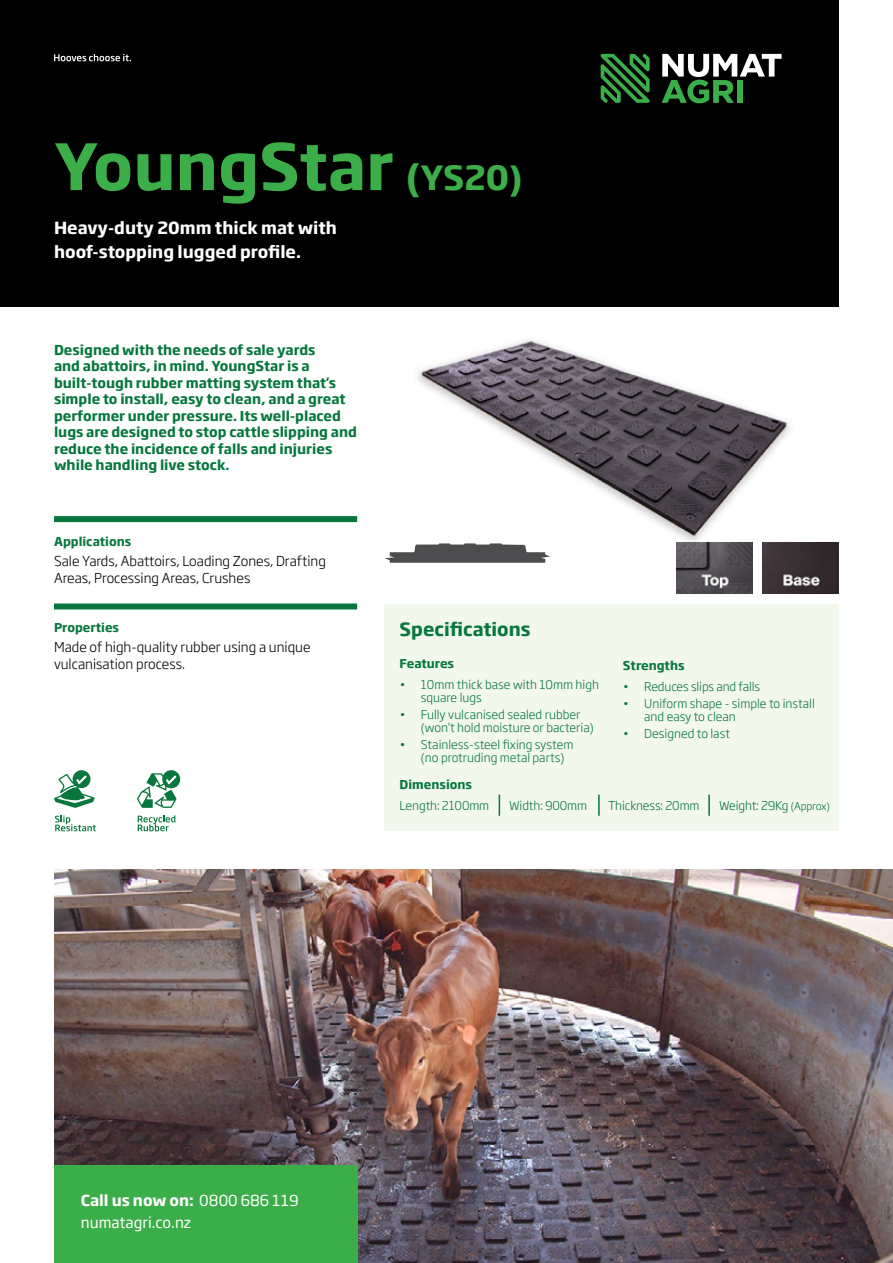
<style>
.page{position:relative;width:893px;height:1263px;background:#fff}
.page>*{position:absolute;margin:0;border:0;box-sizing:border-box;transform-origin:0 0}
.t1{font:700 63px "Soho Gothic Pro";color:#3bae49}
.t2{font:700 18px "Soho Gothic Pro";color:#07773d}
.t3{font:700 16.5px/24px "Soho Gothic Pro";color:#fff}
.t4{font:15px/22.5px "Soho Gothic Pro";color:#fff}
.t5{font:700 13.5px/16.5px "Soho Gothic Pro";color:#07773d}
.t6{font:300 13.5px/16.5px "Soho Gothic Pro";color:#000}
.t7{font:300 12px/13.5px "Soho Gothic Pro";color:#07773d}
.t8{font:700 12px "Soho Gothic Pro";color:#07773d}
.s1{font-size:36px}
.s2{font-size:33px}
.s3{font-size:10.5px}
.s4{font-weight:700}
</style>
<div class="page">
<svg style="left:137px;top:770px;width:43px;height:38px"></svg>
<svg style="left:138px;top:815px;width:37px;height:16px"></svg>
<img style="left:54px;top:869px;width:839px;height:394px">
<div style="left:0;top:0;width:839px;height:306px;background:#000"></div>
<div style="left:385px;top:604px;width:454px;height:227px;background:#f3f8ec"></div>
<img style="left:417px;top:340px;width:373px;height:202px">
<div style="left:54px;top:516px;width:303px;height:6px;background:#07773d"></div>
<div style="left:54px;top:603px;width:303px;height:6px;background:#07773d"></div>
<svg style="left:54px;top:54px;width:77px;height:7px"></svg>
<img style="left:676px;top:542px;width:77px;height:51px">
<img style="left:762px;top:542px;width:77px;height:51px">
<svg style="left:55px;top:815px;width:41px;height:16px"></svg>
<svg style="left:54px;top:770px;width:41px;height:38px"></svg>
<svg style="left:499px;top:795px;width:1px;height:21px"></svg>
<hr style="left:598px;top:795px;width:2px;height:21px;background:#07773d">
<div style="left:54px;top:1165px;width:303px;height:98px;background:#3bae49"></div>
<hr style="left:708px;top:795px;width:2px;height:21px;background:#07773d">
<svg style="left:385px;top:543px;width:165px;height:20px"></svg>
<svg style="left:601px;top:54px;width:49px;height:49px"></svg>
<svg style="left:662px;top:54px;width:120px;height:49px"></svg>
<div style="left:737px;top:80px;width:5px;height:23px;background:#3bae49"></div>
<h1 class="t1" style="left:54px;top:117px;width:470px">YoungStar <span class="s1">(</span><span class="s2">YS20)</span></h1>
<h3 class="t3" style="left:54px;top:214px;width:284px">Heavy-duty 20mm thick mat with hoof-stopping lugged profile.</h3>
<p class="t5" style="left:54px;top:340px;width:304px">Designed with the needs of sale yards<br>and abattoirs, in mind. YoungStar is a built-tough rubber matting system that’s simple to install, easy to clean, and a great performer under pressure. Its well-placed lugs are designed to stop cattle slipping and reduce the incidence of falls and injuries while handling live stock.</p>
<p class="t8" style="left:54px;top:532px;width:79px">Applications</p>
<p class="t6" style="left:54px;top:552px;width:273px">Sale Yards, Abattoirs, Loading Zones, Drafting<br>Areas, Processing Areas, Crushes</p>
<p class="t8" style="left:54px;top:618px;width:67px">Properties</p>
<p class="t6" style="left:54px;top:638px;width:258px">Made of high-quality rubber using a unique vulcanisation process.</p>
<h2 class="t2" style="left:400px;top:615px;width:133px">Specifications</h2>
<p class="t8" style="left:400px;top:654px;width:56px">Features</p>
<p class="t7" style="left:421px;top:677px;width:180px;text-indent:-21px">• 10mm thick base with 10mm high square lugs</p>
<p class="t7" style="left:421px;top:707px;width:174px;text-indent:-21px">• Fully vulcanised sealed rubber (won’t hold moisture or bacteria)</p>
<p class="t7" style="left:421px;top:737px;width:154px;text-indent:-21px">• Stainless-steel fixing system (no protruding metal parts)</p>
<p class="t8" style="left:623px;top:656px;width:63px">Strengths</p>
<p class="t7" style="left:623px;top:679px;width:139px">• Reduces slips and falls</p>
<p class="t7" style="left:644px;top:696px;width:172px;text-indent:-21px">• Uniform shape - simple to install and easy to clean</p>
<p class="t7" style="left:623px;top:726px;width:109px">• Designed to last</p>
<p class="t8" style="left:400px;top:775px;width:74px">Dimensions</p>
<p class="t7" style="left:400px;top:798px;width:91px">Length: 2100mm</p>
<p class="t7" style="left:509px;top:798px;width:80px">Width: 900mm</p>
<p class="t7" style="left:608px;top:798px;width:93px">Thickness: 20mm</p>
<p class="t7" style="left:719px;top:798px;width:112px">Weight: 29Kg <span class="s3">(Approx)</span></p>
<p class="t4" style="left:81px;top:1188px;width:219px"><span class="s4">Call us now on:</span> 0800 686 119 numatagri.co.nz</p>
</div>
